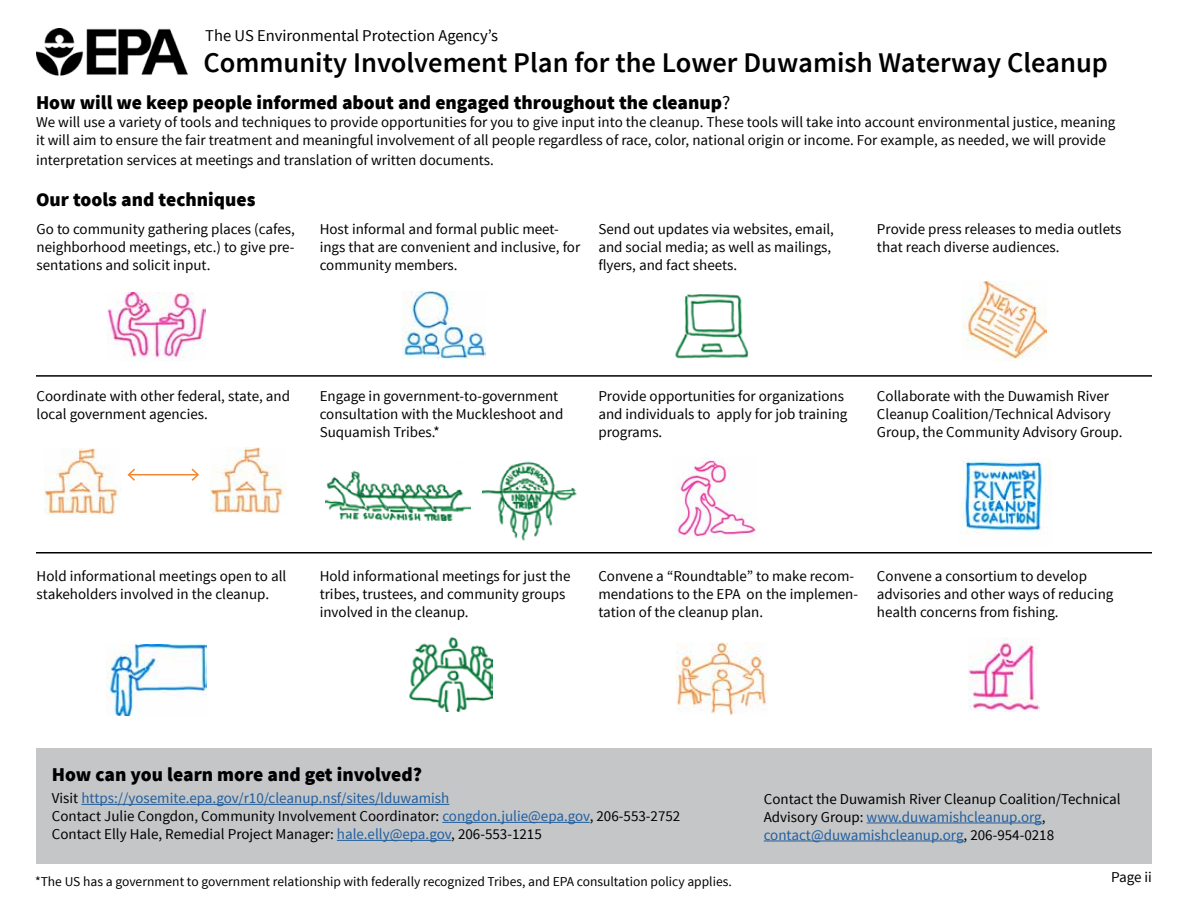
<style>
.page{position:relative;width:1188px;height:918px;background:#fff}
.page>*{position:absolute;margin:0;border:0;box-sizing:border-box;transform-origin:0 0}
.t1{font:600 28.5px "Source Sans Pro";color:#000}
.t2{font:900 19.5px "Source Sans Pro";color:#000}
.t3{font:16.5px "Source Sans Pro";color:#000}
.t4{font:15px/18px "Source Sans Pro";color:#000}
.t5{font:13.5px "Source Sans Pro";color:#000}
.s1{font-weight:400}
.s2{color:#215e9e}
</style>
<div class="page">
<img style="left:108px;top:293px;width:97px;height:67px">
<img style="left:45px;top:449px;width:74px;height:66px">
<img style="left:211px;top:447px;width:75px;height:66px">
<hr style="left:129px;top:474px;width:69px;height:1px;background:#f68532">
<svg style="left:127px;top:468px;width:10px;height:13px"></svg>
<svg style="left:190px;top:468px;width:9px;height:13px"></svg>
<img style="left:402px;top:292px;width:83px;height:67px">
<img style="left:326px;top:470px;width:145px;height:50px">
<img style="left:482px;top:461px;width:95px;height:80px">
<img style="left:675px;top:294px;width:74px;height:65px">
<img style="left:962px;top:282px;width:84px;height:79px">
<img style="left:676px;top:458px;width:81px;height:80px">
<img style="left:961px;top:458px;width:91px;height:76px">
<img style="left:106px;top:644px;width:100px;height:71px">
<img style="left:409px;top:638px;width:83px;height:74px">
<img style="left:968px;top:638px;width:72px;height:73px">
<img style="left:677px;top:643px;width:90px;height:71px">
<hr style="left:36px;top:375px;width:1116px;height:2px;background:#000">
<hr style="left:36px;top:552px;width:1116px;height:2px;background:#000">
<div style="left:37px;top:749px;width:1115px;height:115px;background:#c4c6c8"></div>
<hr style="left:81px;top:804px;width:368px;height:1px;background:#215e9e">
<hr style="left:442px;top:822px;width:148px;height:1px;background:#215e9e">
<hr style="left:337px;top:840px;width:114px;height:1px;background:#215e9e">
<hr style="left:867px;top:823px;width:175px;height:1px;background:#215e9e">
<hr style="left:764px;top:841px;width:200px;height:1px;background:#215e9e">
<img style="left:37px;top:29px;width:151px;height:47px">
<p class="t3" style="left:205px;top:26px;width:295px">The US Environmental Protection Agency’s</p>
<h1 class="t1" style="left:203px;top:45px;width:906px">Community Involvement Plan for the Lower Duwamish Waterway Cleanup</h1>
<h2 class="t2" style="left:36px;top:90px;width:696px">How will we keep people informed about and engaged throughout the cleanup<span class="s1">?</span></h2>
<p class="t4" style="left:36px;top:113px;width:1081px">We will use a variety of tools and techniques to provide opportunities for you to give input into the cleanup. These tools will take into account environmental justice, meaning it will aim to ensure the fair treatment and meaningful involvement of all people regardless of race, color, national origin or income. For example, as needed, we will provide</p>
<p class="t4" style="left:36px;top:151px;width:460px">interpretation services at meetings and translation of written documents.</p>
<h2 class="t2" style="left:36px;top:187px;width:221px">Our tools and techniques</h2>
<p class="t4" style="left:37px;top:220px;width:260px;text-align:justify">Go to community gathering places (cafes, neighborhood meetings, etc.) to give pre&shy;sentations and solicit input.</p>
<p class="t4" style="left:320px;top:220px;width:262px">Host informal and formal public meet&shy;ings that are convenient and inclusive, for community members.</p>
<p class="t4" style="left:598px;top:220px;width:237px">Send out updates via websites, email, and social media; as well as mailings, flyers, and fact sheets.</p>
<p class="t4" style="left:877px;top:220px;width:246px">Provide press releases to media outlets that reach diverse audiences.</p>
<p class="t4" style="left:37px;top:387px;width:255px">Coordinate with other federal, state, and local government agencies.</p>
<p class="t4" style="left:320px;top:387px;width:245px">Engage in government-to-government consultation with the Muckleshoot and<br>Suquamish Tribes.*</p>
<p class="t4" style="left:598px;top:387px;width:251px">Provide opportunities for organizations and individuals to apply for job training programs.</p>
<p class="t4" style="left:877px;top:387px;width:247px">Collaborate with the Duwamish River<br>Cleanup Coalition/Technical Advisory<br>Group, the Community Advisory Group.</p>
<p class="t4" style="left:37px;top:567px;width:251px">Hold informational meetings open to all stakeholders involved in the cleanup.</p>
<p class="t4" style="left:320px;top:567px;width:252px">Hold informational meetings for just the tribes, trustees, and community groups involved in the cleanup.</p>
<p class="t4" style="left:598px;top:567px;width:261px">Convene a “Roundtable” to make recom&shy;mendations to the EPA on the implemen&shy;tation of the cleanup plan.</p>
<p class="t4" style="left:877px;top:567px;width:238px">Convene a consortium to develop advisories and other ways of reducing health concerns from fishing.</p>
<h2 class="t2" style="left:52px;top:762px;width:372px">How can you learn more and get involved?</h2>
<p class="t4" style="left:52px;top:790px;width:630px">Visit <span class="s2">https://yosemite.epa.gov/r10/cleanup.nsf/sites/lduwamish<br></span>Contact Julie Congdon, Community Involvement Coordinator: <span class="s2">congdon.julie@epa.gov</span>, 206-553-2752<br>Contact Elly Hale, Remedial Project Manager: <span class="s2">hale.elly@epa.gov</span>, 206-553-1215</p>
<p class="t4" style="left:764px;top:790px;width:358px">Contact the Duwamish River Cleanup Coalition/Technical<br>Advisory Group: <span class="s2">www.duwamishcleanup.org</span>, <span class="s2">contact@duwamishcleanup.org</span>, 206-954-0218</p>
<p class="t5" style="left:35px;top:873px;width:698px">*The US has a government to government relationship with federally recognized Tribes, and EPA consultation policy applies.</p>
<p class="t4" style="left:1111px;top:869px;width:42px">Page ii</p>
</div>
